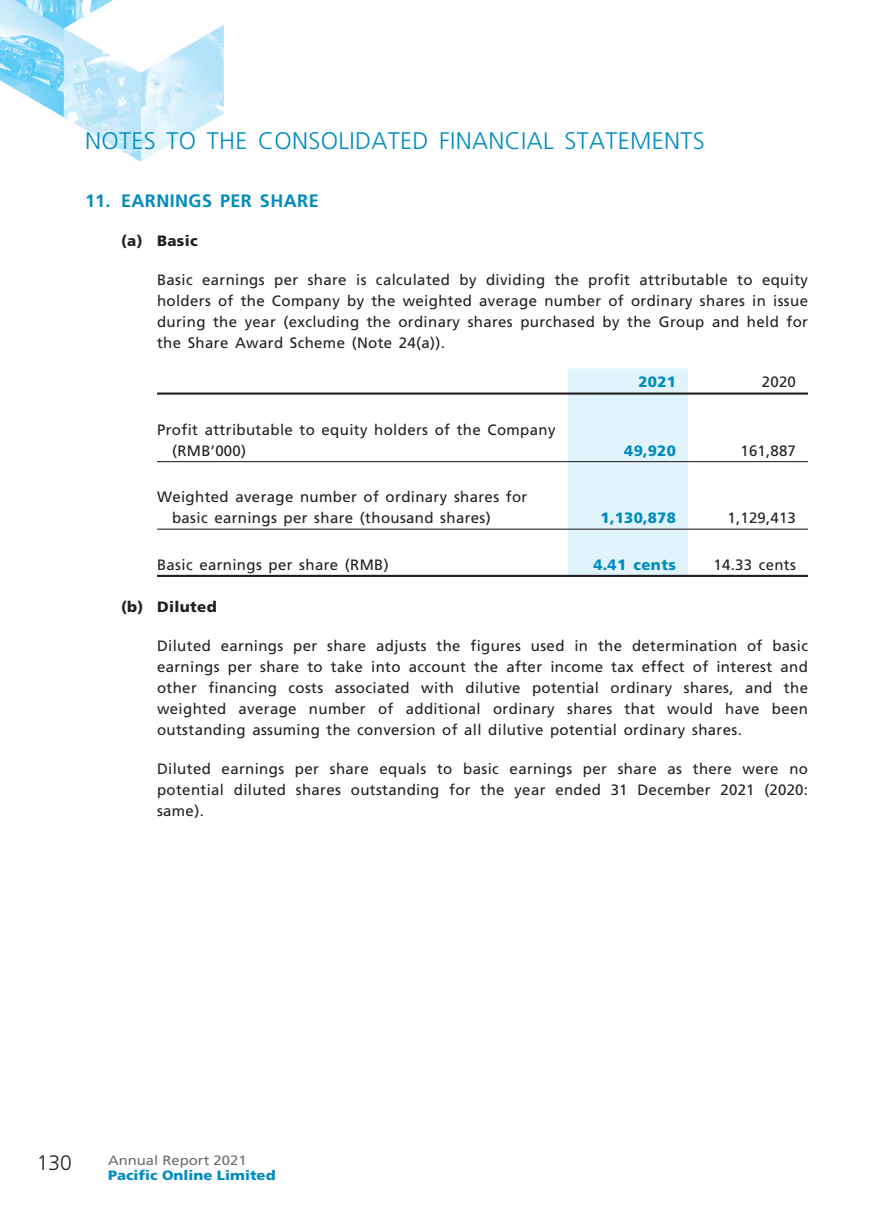
<style>
.page{position:relative;width:893px;height:1212px;background:#fff}
.page>*{position:absolute;margin:0;border:0;box-sizing:border-box;transform-origin:0 0}
.t1{font:300 24px "Frutiger LT Std";letter-spacing:.015em;color:#008bc0}
.t2{font:300 21px "Frutiger LT Std";color:#231f20}
._03_H1{font:700 18px "Frutiger LT Std";letter-spacing:.025em;color:#008bc0}
._13_____P4{font:15px/21px "Frutiger LT Std";letter-spacing:.025em;color:#231f20;text-align:justify}
._15_Table_Stub{font:15px/21px "Frutiger LT Std";letter-spacing:.025em;color:#231f20}
._01_Body_Text{font:15px "Frutiger LT Std";letter-spacing:.015em;color:#231f20}
._01_Body_Text-2{font:900 15px "Frutiger LT Std";letter-spacing:.015em;color:#008bc0}
._04___H2{font:900 15px "Frutiger LT Std";letter-spacing:.025em;color:#231f20}
.t3{font:900 13.5px "Frutiger LT Std";color:#008bc0;scale:1.1 1}
.t4{font:13.5px "Frutiger LT Std";color:#6c6d70;scale:1.1 1}
</style>
<div class="page">
<img style="left:0;top:0;width:808px;height:575px">
<div style="left:568px;top:368px;width:120px;height:207px;background:#e1f4fc"></div>
<hr style="left:157px;top:392px;width:411px;height:3px;background:#231f20">
<hr style="left:568px;top:392px;width:120px;height:3px;background:#231f20">
<hr style="left:688px;top:392px;width:120px;height:3px;background:#231f20">
<hr style="left:157px;top:461px;width:411px;height:1px;background:#231f20">
<hr style="left:568px;top:461px;width:120px;height:1px;background:#231f20">
<hr style="left:688px;top:461px;width:120px;height:1px;background:#231f20">
<hr style="left:157px;top:529px;width:411px;height:1px;background:#231f20">
<hr style="left:568px;top:529px;width:120px;height:1px;background:#231f20">
<hr style="left:688px;top:529px;width:120px;height:1px;background:#231f20">
<hr style="left:157px;top:575px;width:411px;height:2px;background:#231f20">
<hr style="left:568px;top:575px;width:120px;height:2px;background:#231f20">
<hr style="left:688px;top:575px;width:120px;height:2px;background:#231f20">
<h1 class="t1" style="left:85px;top:127px;width:621px">NOTES TO THE CONSOLIDATED FINANCIAL STATEMENTS</h1>
<p class="_03_H1" style="left:85px;top:191px;width:235px">11. EARNINGS PER SHARE</p>
<p class="_04___H2" style="left:121px;top:232px;width:78px">(a) Basic</p>
<p class="_13_____P4" style="left:157px;top:270px;width:652px">Basic earnings per share is calculated by dividing the profit attributable to equity holders of the Company by the weighted average number of ordinary shares in issue during the year (excluding the ordinary shares purchased by the Group and held for the Share Award Scheme (Note 24(a)).</p>
<p class="_01_Body_Text-2" style="left:638px;top:373px;width:39px">2021</p>
<p class="_01_Body_Text" style="left:762px;top:373px;width:35px">2020</p>
<p class="_15_Table_Stub" style="left:172px;top:419px;width:385px;text-indent:-15px">Profit attributable to equity holders of the Company (RMB’000)</p>
<p class="_01_Body_Text-2" style="left:624px;top:441px;width:53px">49,920</p>
<p class="_01_Body_Text" style="left:740px;top:442px;width:57px">161,887</p>
<p class="_15_Table_Stub" style="left:172px;top:487px;width:357px;text-indent:-15px">Weighted average number of ordinary shares for basic earnings per share (thousand shares)</p>
<p class="_01_Body_Text-2" style="left:601px;top:509px;width:77px">1,130,878</p>
<p class="_01_Body_Text" style="left:727px;top:509px;width:70px">1,129,413</p>
<p class="_15_Table_Stub" style="left:157px;top:554px;width:233px">Basic earnings per share (RMB)</p>
<p class="_01_Body_Text-2" style="left:593px;top:555px;width:84px">4.41 cents</p>
<p class="_01_Body_Text" style="left:714px;top:556px;width:84px">14.33 cents</p>
<p class="_04___H2" style="left:121px;top:598px;width:97px">(b) Diluted</p>
<p class="_13_____P4" style="left:157px;top:635px;width:652px">Diluted earnings per share adjusts the figures used in the determination of basic earnings per share to take into account the after income tax effect of interest and other financing costs associated with dilutive potential ordinary shares, and the weighted average number of additional ordinary shares that would have been outstanding assuming the conversion of all dilutive potential ordinary shares.</p>
<p class="_13_____P4" style="left:157px;top:758px;width:652px">Diluted earnings per share equals to basic earnings per share as there were no potential diluted shares outstanding for the year ended 31 December 2021 (2020: same).</p>
<h2 class="t2" style="left:37px;top:1150px;width:37px">130</h2>
<p class="t4" style="left:108px;top:1152px;width:128px">Annual Report 2021</p>
<p class="t3" style="left:108px;top:1167px;width:154px">Pacific Online Limited</p>
</div>
